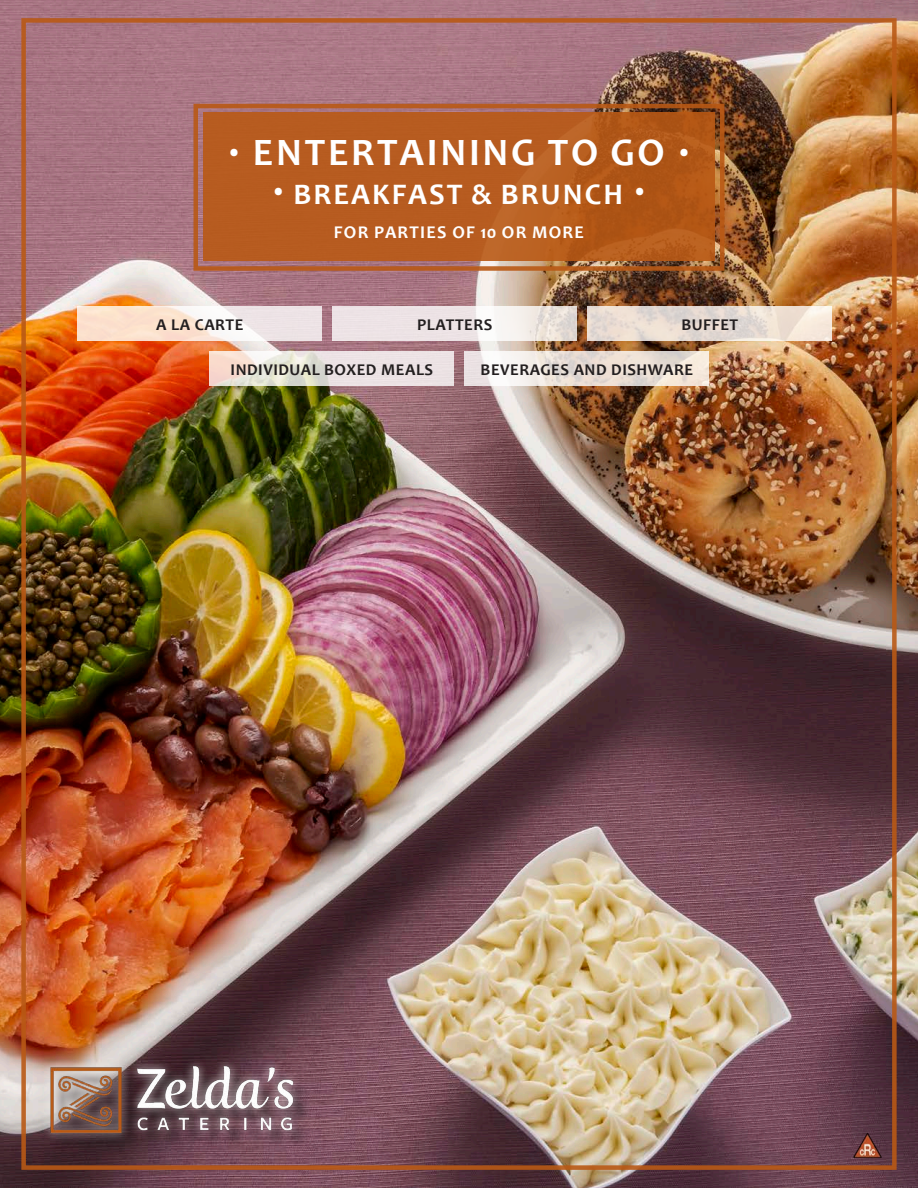
<style>
.page{position:relative;width:918px;height:1188px;background:#fff}
.page>*{position:absolute;margin:0;border:0;box-sizing:border-box;transform-origin:0 0}
.t1{font:700 39px "Candara";letter-spacing:.07em;color:#fff}
.t2{font:700 30px "Candara";letter-spacing:.07em;color:#fff}
.t3{font:700 18px "Candara";letter-spacing:.07em;color:#fff}
.t4{font:700 16.5px "Candara";letter-spacing:.03em;color:#231f20}
.s1{font-size:24px}
</style>
<div class="page">
<img style="left:0;top:0;width:918px;height:1188px">
<div style="left:203px;top:112px;width:512px;height:149px;background:linear-gradient(to right,#b95d23,#b35a19)"></div>
<div style="left:53px;top:1069px;width:258px;height:82px;background:#231f20;opacity:.75"></div>
<div style="left:41px;top:1057px;width:261px;height:86px;background:#fff;opacity:.75"></div>
<img style="left:46px;top:1062px;width:252px;height:75px">
<div style="left:194px;top:104px;width:530px;height:167px;border:4px solid #b95915"></div>
<img style="left:852px;top:1131px;width:30px;height:27px">
<svg style="left:78px;top:306px;width:244px;height:34px"></svg>
<svg style="left:333px;top:306px;width:244px;height:34px;fill:#eee4e5"></svg>
<svg style="left:588px;top:306px;width:244px;height:34px;background:#e8ddd4"></svg>
<svg style="left:210px;top:351px;width:244px;height:35px;background:#ebe2dd"></svg>
<svg style="left:465px;top:351px;width:244px;height:35px"></svg>
<p class="t1" style="left:226px;top:128px;width:467px"><span class="s1">•</span> ENTERTAINING TO GO <span class="s1">•</span></p>
<p class="t2" style="left:270px;top:175px;width:379px"><span class="s1">•</span> BREAKFAST &amp; BRUNCH <span class="s1">•</span></p>
<p class="t3" style="left:334px;top:221px;width:252px">FOR PARTIES OF 10 OR MORE</p>
<p class="t4" style="left:156px;top:314px;width:89px">A LA CARTE</p>
<p class="t4" style="left:417px;top:314px;width:77px">PLATTERS</p>
<p class="t4" style="left:681px;top:314px;width:58px">BUFFET</p>
<p class="t4" style="left:231px;top:359px;width:204px">INDIVIDUAL BOXED MEALS</p>
<p class="t4" style="left:481px;top:359px;width:214px">BEVERAGES AND DISHWARE</p>
</div>
